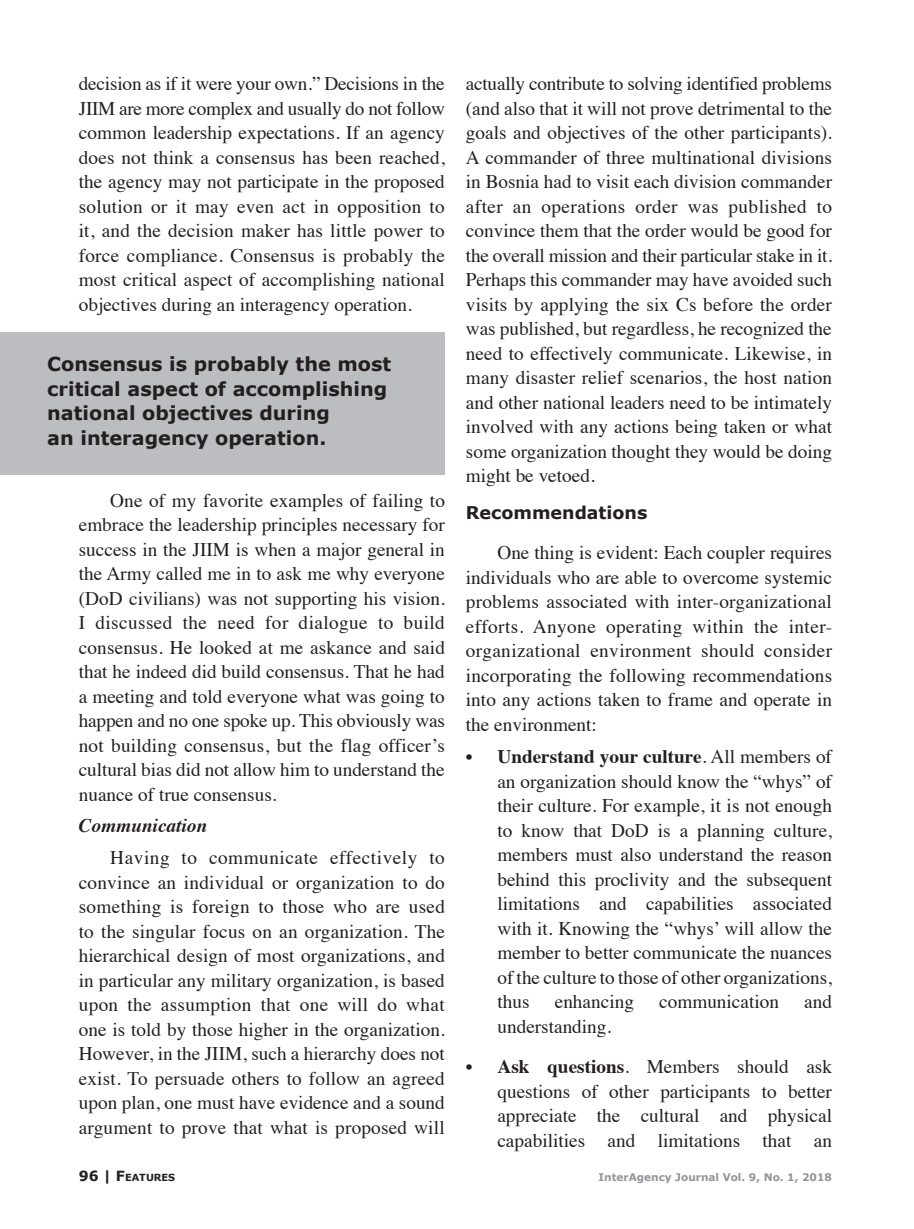
<style>
.page{position:relative;width:914px;height:1229px;background:#fff}
.page>*{position:absolute;margin:0;border:0;box-sizing:border-box;transform-origin:0 0}
.t1{font:19.25px/24.5px "Times";color:#231f20;text-align:justify}
.Left_Pull_Quote{font:700 19.25px/24.5px "Verdana";color:#231f20}
.Subhead2{font:italic 700 19.25px "Times";color:#231f20}
.Subheads{font:700 17.5px "Verdana";color:#231f20}
.t2{font:700 10.5px "Verdana";color:#939598}
.t3{font:700 9.8px "Verdana";color:#231f20}
.s1{font-weight:700}
.s2{font-size:14px}
</style>
<div class="page">
<div style="left:0;top:332px;width:445px;height:142px;background:#bcbdc0"></div>
<p class="t1" style="left:79px;top:70px;width:368px">decision as if it were your own.” Decisions in the JIIM are more complex and usually do not follow common leadership expectations. If an agency does not think a consensus has been reached, the agency may not participate in the proposed solution or it may even act in opposition to it, and the decision maker has little power to force compliance. Consensus is probably the most critical aspect of accomplishing national objectives during an interagency operation.</p>
<p class="Left_Pull_Quote" style="left:47px;top:351px;width:345px">Consensus is probably the most critical aspect of accomplishing national objectives during<br>an interagency operation.</p>
<p class="t1" style="left:79px;top:486px;width:368px;text-indent:32px">One of my favorite examples of failing to embrace the leadership principles necessary for success in the JIIM is when a major general in the Army called me in to ask me why everyone (DoD civilians) was not supporting his vision.<br>I discussed the need for dialogue to build consensus. He looked at me askance and said that he indeed did build consensus. That he had a meeting and told everyone what was going to happen and no one spoke up. This obviously was not building consensus, but the flag officer’s cultural bias did not allow him to understand the nuance of true consensus.</p>
<p class="Subhead2" style="left:79px;top:807px;width:130px">Communication</p>
<p class="t1" style="left:79px;top:844px;width:368px;text-indent:32px">Having to communicate effectively to convince an individual or organization to do something is foreign to those who are used to the singular focus on an organization. The hierarchical design of most organizations, and in particular any military organization, is based upon the assumption that one will do what one is told by those higher in the organization.<br>However, in the JIIM, such a hierarchy does not exist. To persuade others to follow an agreed upon plan, one must have evidence and a sound argument to prove that what is proposed will</p>
<p class="t1" style="left:466px;top:70px;width:368px">actually contribute to solving identified problems (and also that it will not prove detrimental to the goals and objectives of the other participants).<br>A commander of three multinational divisions in Bosnia had to visit each division commander after an operations order was published to convince them that the order would be good for the overall mission and their particular stake in it.<br>Perhaps this commander may have avoided such visits by applying the six Cs before the order was published, but regardless, he recognized the need to effectively communicate. Likewise, in many disaster relief scenarios, the host nation and other national leaders need to be intimately involved with any actions being taken or what some organization thought they would be doing might be vetoed.</p>
<p class="Subheads" style="left:466px;top:501px;width:183px">Recommendations</p>
<p class="t1" style="left:466px;top:539px;width:368px;text-indent:32px">One thing is evident: Each coupler requires individuals who are able to overcome systemic problems associated with inter-organizational efforts. Anyone operating within the inter&shy;organizational environment should consider incorporating the following recommendations into any actions taken to frame and operate in the environment:</p>
<p class="t1" style="left:497px;top:743px;width:336px;text-indent:-32px"><span class="s1">• Understand your culture</span>. All members of an organization should know the “whys” of their culture. For example, it is not enough to know that DoD is a planning culture, members must also understand the reason behind this proclivity and the subsequent limitations and capabilities associated with it. Knowing the “whys’ will allow the member to better communicate the nuances of the culture to those of other organizations, thus</p>
<p class="t1" style="left:555px;top:988px;width:81px">enhancing</p>
<p class="t1" style="left:659px;top:988px;width:121px">communication</p>
<p class="t1" style="left:804px;top:988px;width:29px">and</p>
<p class="t1" style="left:497px;top:1012px;width:115px">understanding.</p>
<p class="t1" style="left:497px;top:1052px;width:336px;text-indent:-32px"><span class="s1">• Ask questions</span>. Members should ask questions of other participants to better appreciate the cultural and physical capabilities and limitations that an</p>
<p class="t3" style="left:79px;top:1171px;width:98px"><span class="s2">96 |</span> <span class="s2">F</span>EATURES</p>
<p class="t2" style="left:598px;top:1170px;width:235px">InterAgency Journal Vol. 9, No. 1, 2018</p>
</div>
